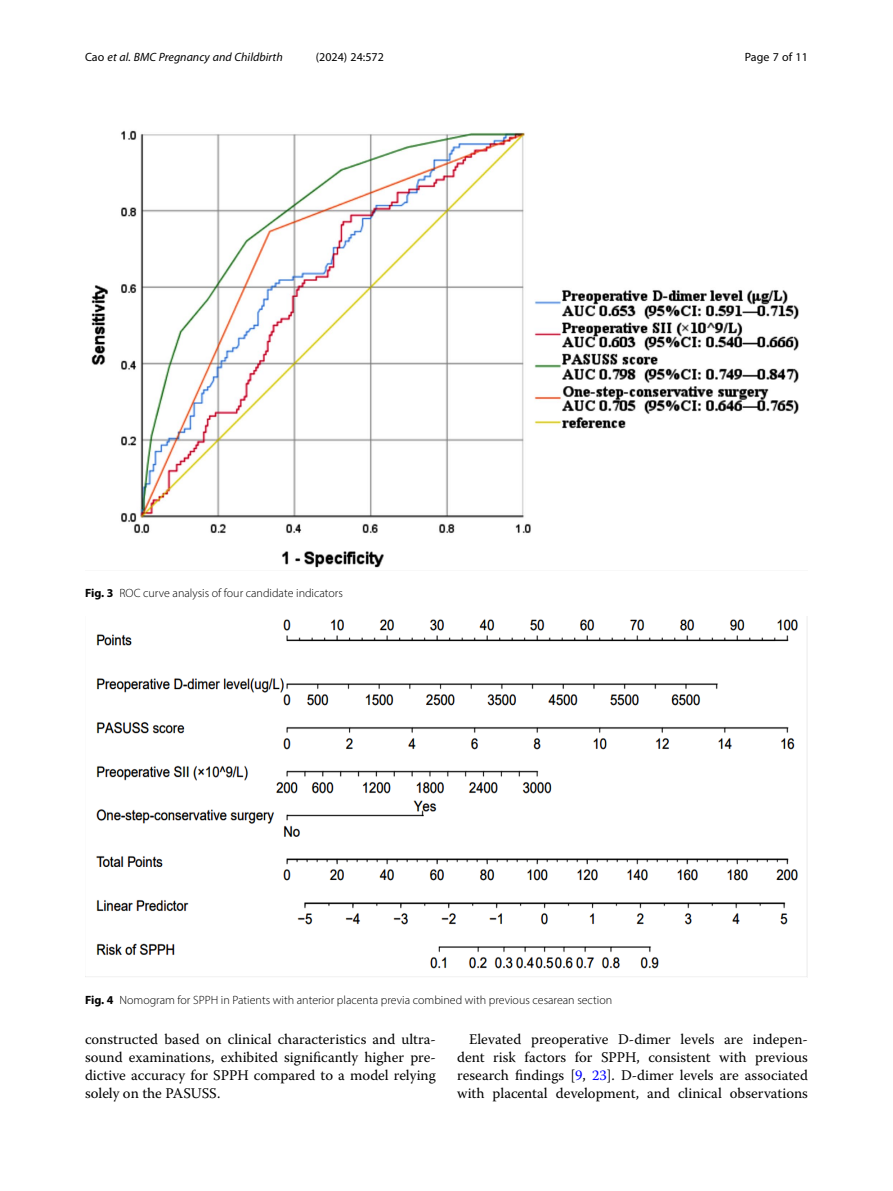
<style>
.page{position:relative;width:893px;height:1191px;background:#fff}
.page>*{position:absolute;margin:0;border:0;box-sizing:border-box;transform-origin:0 0}
.Body_Text_Indent{font:14.7px/18px "Warnock Pro";color:#000;text-align:justify}
.Figure_Caption{font:300 12px "Myriad Pro";color:#000}
.t1{font:italic 12px "Myriad Pro";color:#000}
.t2{font:12px "Myriad Pro";color:#000}
.s1{font-style:normal}
.s2{font-weight:700}
.s3{color:#00f}
</style>
<div class="page">
<img style="left:85px;top:617px;width:723px;height:360px">
<img style="left:91px;top:130px;width:708px;height:438px">
<p class="t1" style="left:85px;top:50px;width:199px"><span class="s1">Cao</span> et al. BMC Pregnancy and Childbirth</p>
<p class="t2" style="left:316px;top:50px;width:70px">(2024) 24:572</p>
<p class="t2" style="left:745px;top:50px;width:65px">Page 7 of 11</p>
<p class="Figure_Caption" style="left:85px;top:586px;width:259px"><span class="s2">Fig. 3</span> ROC curve analysis of four candidate indicators</p>
<p class="Figure_Caption" style="left:85px;top:993px;width:529px"><span class="s2">Fig. 4</span> Nomogram for SPPH in Patients with anterior placenta previa combined with previous cesarean section</p>
<p class="Body_Text_Indent" style="left:85px;top:1030px;width:352px">constructed based on clinical characteristics and ultra&shy;sound examinations, exhibited significantly higher pre&shy;dictive accuracy for SPPH compared to a model relying solely on the PASUSS.</p>
<p class="Body_Text_Indent" style="left:457px;top:1030px;width:352px;text-indent:12px">Elevated preoperative D-dimer levels are indepen&shy;dent risk factors for SPPH, consistent with previous research findings [<span class="s3">9</span>, <span class="s3">23</span>]. D-dimer levels are associated with placental development, and clinical observations</p>
</div>
